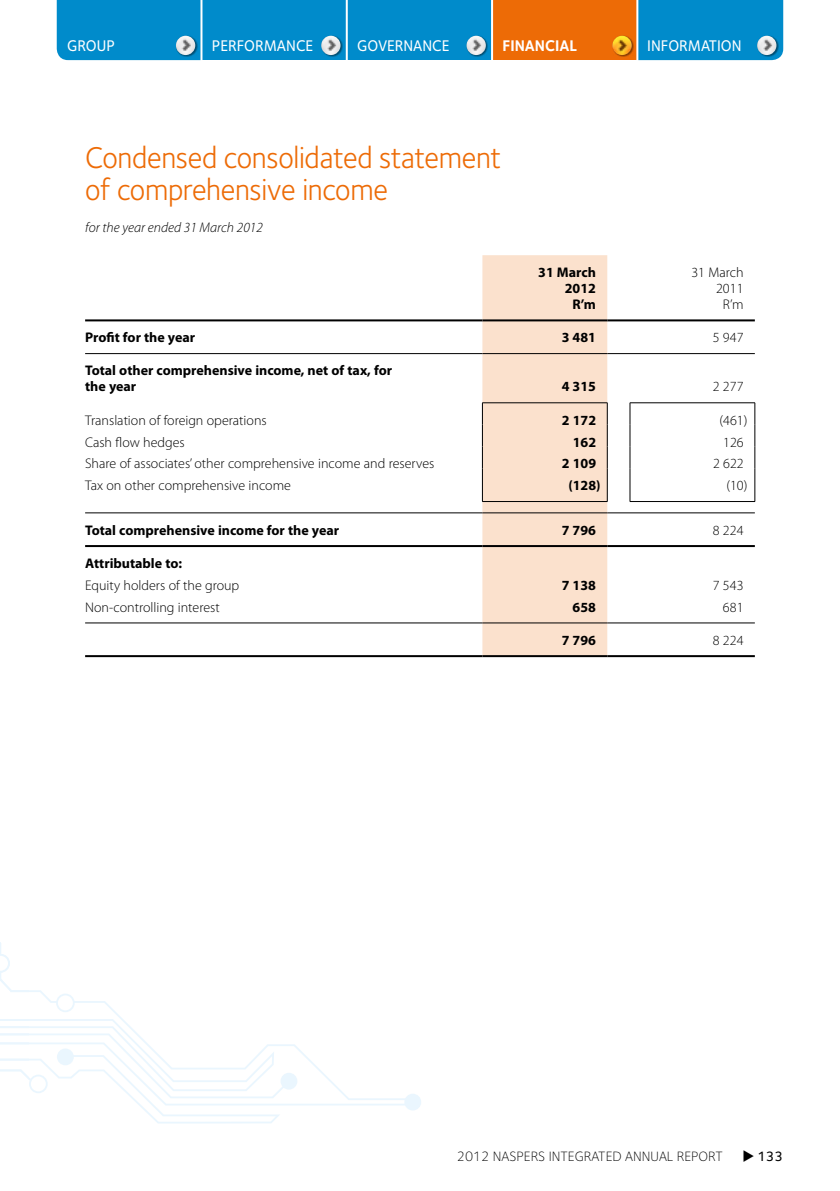
<style>
.page{position:relative;width:840px;height:1191px;background:#fff}
.page>*{position:absolute;margin:0;border:0;box-sizing:border-box;transform-origin:0 0}
.t1{font:31px/32px "Foundry Sterling";letter-spacing:-.01em;color:#ed6b06;scale:.95 1}
.t2{font:500 16px "Foundry Sterling";color:#fff;scale:.95 1}
.t3{font:700 16px "Foundry Sterling";color:#fff;scale:.95 1}
.t4{font:300 14px/16px "Myriad Pro";color:#000;text-align:right}
.t5{font:700 14px/16px "Myriad Pro";color:#000;text-align:right}
.t6{font:300 14px "Foundry Sterling";color:#000}
.t7{font:italic 300 14px "Myriad Pro";color:#000}
.t8{font:500 14px "Foundry Sterling";color:#000}
.s1{font-weight:700}
</style>
<div class="page">
<svg style="left:282px;top:1044px;width:123px;height:62px"></svg>
<div style="left:404px;top:1093px;width:17px;height:17px;background:#eaf6fe;border-radius:50%"></div>
<div style="left:280px;top:1072px;width:17px;height:17px;background:#eaf6fe;border-radius:50%"></div>
<div style="left:57px;top:0;width:143px;height:60px;background:#008bcb"></div>
<div style="left:202px;top:0;width:145px;height:60px;background:#008bcb"></div>
<div style="left:347px;top:0;width:145px;height:60px;background:#008bcb"></div>
<div style="left:492px;top:0;width:145px;height:60px;background:#ed6b06"></div>
<div style="left:638px;top:0;width:144px;height:60px;background:#008bcb"></div>
<hr style="left:345px;top:0;width:2px;height:62px;background:#fff">
<hr style="left:491px;top:0;width:2px;height:62px;background:#fff">
<hr style="left:636px;top:0;width:2px;height:62px;background:#fff">
<div style="left:612px;top:36px;width:21px;height:21px;background:#000;opacity:.45"></div>
<img style="left:612px;top:36px;width:19px;height:19px;border-radius:10px">
<div style="left:756px;top:36px;width:22px;height:21px;background:#000;opacity:.45"></div>
<img style="left:756px;top:36px;width:20px;height:19px;border-radius:10px">
<div style="left:466px;top:36px;width:21px;height:21px;background:#000;opacity:.45"></div>
<img style="left:466px;top:36px;width:19px;height:19px;border-radius:10px">
<div style="left:321px;top:36px;width:21px;height:21px;background:#000;opacity:.45"></div>
<img style="left:321px;top:36px;width:19px;height:19px;border-radius:10px">
<div style="left:176px;top:36px;width:21px;height:21px;background:#000;opacity:.45"></div>
<img style="left:176px;top:36px;width:19px;height:19px;border-radius:10px">
<svg style="left:0;top:942px;width:282px;height:182px"></svg>
<div style="left:482px;top:255px;width:125px;height:400px;background:#fbe1cd"></div>
<hr style="left:85px;top:319px;width:397px;height:2px;background:#000">
<hr style="left:482px;top:319px;width:125px;height:2px;background:#000">
<hr style="left:607px;top:319px;width:22px;height:2px;background:#000">
<hr style="left:629px;top:319px;width:125px;height:2px;background:#000">
<hr style="left:85px;top:545px;width:397px;height:2px;background:#000">
<hr style="left:482px;top:545px;width:125px;height:2px;background:#000">
<hr style="left:607px;top:545px;width:22px;height:2px;background:#000">
<hr style="left:629px;top:545px;width:125px;height:2px;background:#000">
<hr style="left:85px;top:655px;width:397px;height:2px;background:#000">
<hr style="left:482px;top:655px;width:125px;height:2px;background:#000">
<hr style="left:607px;top:655px;width:22px;height:2px;background:#000">
<hr style="left:629px;top:655px;width:125px;height:2px;background:#000">
<hr style="left:85px;top:353px;width:397px;height:1px;background:#000">
<hr style="left:482px;top:353px;width:125px;height:1px;background:#000">
<svg style="left:607px;top:353px;width:22px;height:1px"></svg>
<hr style="left:629px;top:353px;width:125px;height:1px;background:#000">
<hr style="left:85px;top:622px;width:397px;height:1px;background:#000">
<hr style="left:482px;top:622px;width:125px;height:1px;background:#000">
<svg style="left:607px;top:622px;width:22px;height:1px"></svg>
<hr style="left:629px;top:622px;width:125px;height:1px;background:#000">
<hr style="left:85px;top:512px;width:397px;height:1px;background:#000">
<hr style="left:482px;top:512px;width:125px;height:1px;background:#000">
<svg style="left:607px;top:512px;width:22px;height:1px"></svg>
<hr style="left:629px;top:512px;width:125px;height:1px;background:#000">
<hr style="left:482px;top:468px;width:1px;height:33px;background:#000">
<hr style="left:606px;top:468px;width:1px;height:33px;background:#000">
<hr style="left:482px;top:501px;width:125px;height:1px;background:#000">
<hr style="left:629px;top:468px;width:1px;height:33px;background:#000">
<hr style="left:754px;top:468px;width:1px;height:33px;background:#000">
<hr style="left:629px;top:501px;width:125px;height:1px;background:#000">
<hr style="left:482px;top:402px;width:125px;height:1px;background:#000">
<svg style="left:482px;top:403px;width:1px;height:65px"></svg>
<svg style="left:606px;top:403px;width:1px;height:65px"></svg>
<hr style="left:629px;top:402px;width:125px;height:1px;background:#000">
<svg style="left:629px;top:403px;width:1px;height:65px"></svg>
<svg style="left:754px;top:403px;width:1px;height:65px"></svg>
<p class="t2" style="left:67px;top:36px;width:52px">GROUP</p>
<p class="t2" style="left:212px;top:36px;width:108px">PERFORMANCE</p>
<p class="t2" style="left:357px;top:36px;width:98px">GOVERNANCE</p>
<p class="t3" style="left:502px;top:36px;width:80px">FINANCIAL</p>
<p class="t2" style="left:647px;top:36px;width:101px">INFORMATION</p>
<p class="t1" style="left:85px;top:142px;width:439px">Condensed consolidated statement of comprehensive income</p>
<p class="t7" style="left:85px;top:220px;width:179px">for the year ended 31 March 2012</p>
<p class="t5" style="left:538px;top:264px;width:59px">31 March<br>2012<br>R’m</p>
<p class="t4" style="left:691px;top:265px;width:54px">31 March<br>2011<br>R’m</p>
<p class="t5" style="left:85px;top:329px;width:111px">Profit for the year</p>
<p class="t5" style="left:561px;top:329px;width:36px">3 481</p>
<p class="t4" style="left:712px;top:330px;width:32px">5 947</p>
<p class="t5" style="left:85px;top:362px;width:308px;text-align:left">Total other comprehensive income, net of tax, for the year</p>
<p class="t5" style="left:561px;top:378px;width:36px">4 315</p>
<p class="t4" style="left:712px;top:379px;width:32px">2 277</p>
<p class="t4" style="left:85px;top:412px;width:183px">Translation of foreign operations</p>
<p class="t5" style="left:561px;top:411px;width:36px">2 172</p>
<p class="t4" style="left:719px;top:412px;width:29px">(461)</p>
<p class="t4" style="left:85px;top:434px;width:101px">Cash flow hedges</p>
<p class="t5" style="left:572px;top:433px;width:25px">162</p>
<p class="t4" style="left:722px;top:434px;width:22px">126</p>
<p class="t4" style="left:85px;top:456px;width:350px">Share of associates’ other comprehensive income and reserves</p>
<p class="t5" style="left:561px;top:455px;width:36px">2 109</p>
<p class="t4" style="left:712px;top:456px;width:32px">2 622</p>
<p class="t4" style="left:85px;top:478px;width:207px">Tax on other comprehensive income</p>
<p class="t5" style="left:568px;top:477px;width:34px">(128)</p>
<p class="t4" style="left:726px;top:478px;width:23px">(10)</p>
<p class="t5" style="left:85px;top:521px;width:255px">Total comprehensive income for the year</p>
<p class="t5" style="left:561px;top:521px;width:36px">7 796</p>
<p class="t4" style="left:712px;top:522px;width:32px">8 224</p>
<p class="t4" style="left:85px;top:552px;width:156px;line-height:21.8px;text-align:left"><span class="s1">Attributable to:<br></span>Equity holders of the group</p>
<p class="t5" style="left:561px;top:576px;width:36px">7 138</p>
<p class="t4" style="left:712px;top:577px;width:32px">7 543</p>
<p class="t4" style="left:85px;top:599px;width:136px">Non-controlling interest</p>
<p class="t5" style="left:572px;top:598px;width:25px">658</p>
<p class="t4" style="left:722px;top:599px;width:22px">681</p>
<p class="t5" style="left:561px;top:631px;width:36px">7 796</p>
<p class="t4" style="left:712px;top:632px;width:32px">8 224</p>
<p class="t6" style="left:456px;top:1148px;width:267px">2012 NASPERS INTEGRATED ANNUAL REPORT</p>
<p class="t8" style="left:742px;top:1148px;width:42px">◆ 133</p>
</div>
